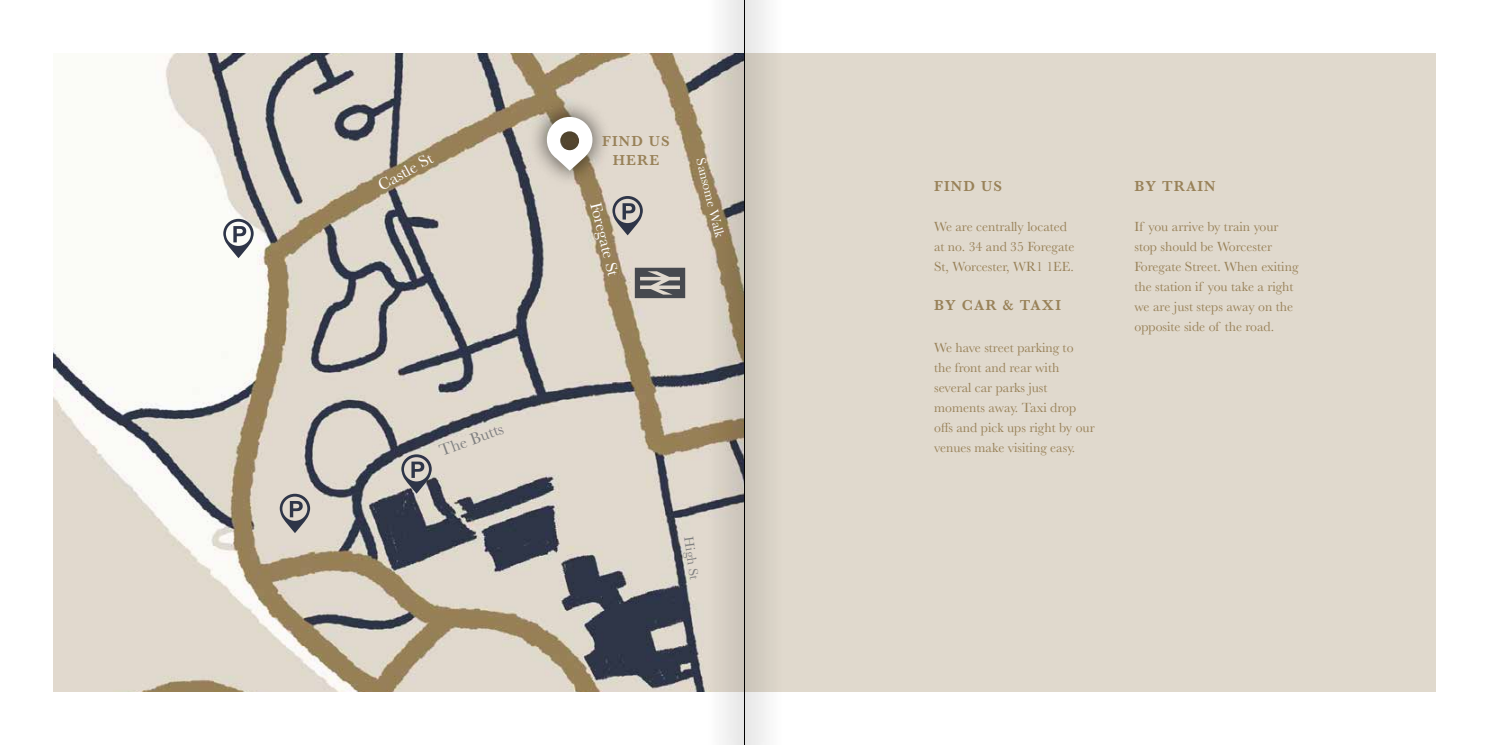
<style>
.page{position:relative;width:1489px;height:745px;background:#fff}
.page>*{position:absolute;margin:0;border:0;box-sizing:border-box;transform-origin:0 0}
.t1{font:16.88px "Baskerville";color:#fff}
.t2{font:16.88px "Baskerville";color:#808080}
.t3{font:600 15px/18.5px "Baskerville";letter-spacing:.075em;color:#988158;text-align:center}
.t4{font:13.75px/20px "Baskerville";color:#988158}
.t5{font:13.75px "Baskerville";color:#fff}
.t6{font:13.75px "Baskerville";color:#808080}
</style>
<div class="page">
<div style="left:744px;top:53px;width:691px;height:638px;background:#e0d9cd"></div>
<img style="left:53px;top:53px;width:652px;height:638px">
<svg style="left:223px;top:219px;width:31px;height:39px"></svg>
<svg style="left:280px;top:493px;width:30px;height:40px"></svg>
<svg style="left:401px;top:454px;width:31px;height:39px"></svg>
<svg style="left:634px;top:267px;width:51px;height:31px;background:#757475"></svg>
<div style="left:527px;top:98px;width:84px;height:90px;background:#000;opacity:.75"></div>
<svg style="left:547px;top:117px;width:45px;height:54px"></svg>
<div style="left:705px;top:0;width:78px;height:744px;background:#000;opacity:.5"></div>
<hr style="left:744px;top:0;width:1px;height:744px;background:#000">
<svg style="left:612px;top:196px;width:30px;height:39px"></svg>
<p class="t1" style="left:374px;top:176px;width:62px;rotate:-29deg">Castle St</p>
<p class="t2" style="left:436px;top:440px;width:69px;rotate:-20deg">The Butts</p>
<p class="t3" style="left:602px;top:132px;width:69px">FIND US<br>HERE</p>
<p class="t1" style="left:606px;top:199px;width:77px;rotate:76deg">Foregate St</p>
<p class="t5" style="left:709px;top:156px;width:83px;rotate:76deg">Sansome Walk</p>
<p class="t6" style="left:697px;top:535px;width:45px;rotate:82deg">High St</p>
<p class="t3" style="left:934px;top:176px;width:69px">FIND US</p>
<p class="t4" style="left:934px;top:216px;width:142px">We are centrally located at no. 34 and 35 Foregate<br>St, Worcester, WR1 1EE.</p>
<p class="t3" style="left:934px;top:296px;width:128px">BY CAR &amp; TAXI</p>
<p class="t4" style="left:934px;top:337px;width:162px">We have street parking to<br>the front and rear with several car parks just moments away. Taxi drop offs and pick ups right by our venues make visiting easy.</p>
<p class="t3" style="left:1134px;top:176px;width:83px">BY TRAIN</p>
<p class="t4" style="left:1134px;top:216px;width:165px">If you arrive by train your stop should be Worcester<br>Foregate Street. When exiting the station if you take a right we are just steps away on the opposite side of the road.</p>
</div>
